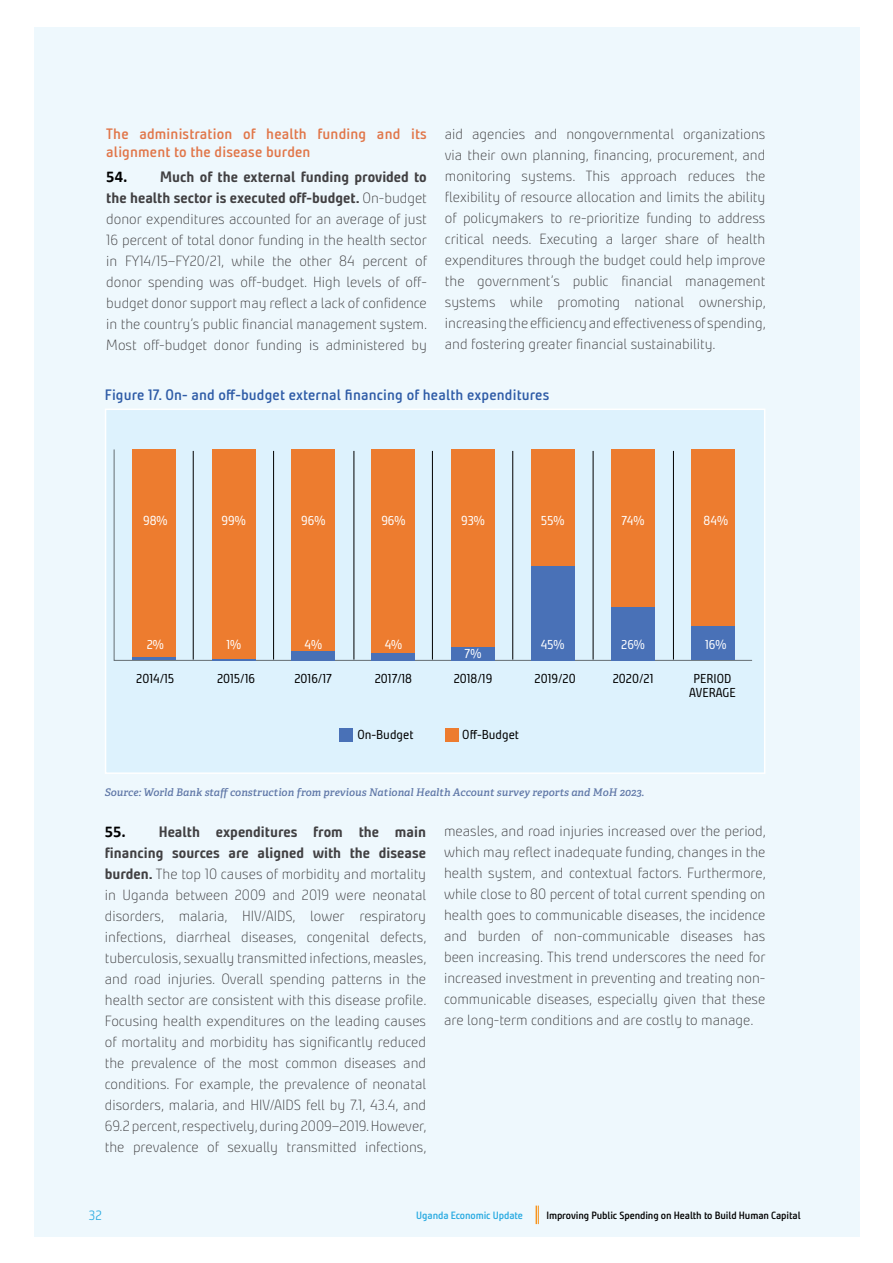
<style>
.page{position:relative;width:893px;height:1263px;background:#fff}
.page>*{position:absolute;margin:0;border:0;box-sizing:border-box;transform-origin:0 0}
.List_Paragraph{font:300 15px/21px "Bunday Clean";color:#414042;text-align:justify}
.Foot_Note{font:600 15px/18px "Bunday Clean";letter-spacing:.01em;color:#e17649}
.List_of_Tables{font:600 15px "Bunday Clean";letter-spacing:.01em;color:#2f5ca7}
.t1{font:300 13.5px "Bunday Clean";color:#28aae1}
.t2{font:12.9px/14px "Bunday Clean";color:#000;text-align:center}
.t3{font:12.9px "Bunday Clean";color:#fff}
.Foot_Note-2{font:italic 600 10.5px "Adelle CYR";letter-spacing:.01em;color:#5f77a7}
.t4{font:600 10.5px "Bunday Clean";letter-spacing:-.01em;color:#000}
.t5{font:600 10.5px "Bunday Clean";letter-spacing:-.01em;color:#28aae1}
.s1{font-family:"Calibri";font-weight:700;font-size:16.5px;color:#000}
.s2{font-weight:700}
</style>
<div class="page">
<div style="left:34px;top:27px;width:825px;height:1209px;background:#eef8fd"></div>
<svg style="left:536px;top:1205px;width:3px;height:19px"></svg>
<div style="left:106px;top:409px;width:659px;height:364px;background:#ddf2fd"></div>
<svg style="left:114px;top:449px;width:638px;height:212px"></svg>
<hr style="left:193px;top:451px;width:1px;height:209px;background:#000">
<hr style="left:273px;top:451px;width:1px;height:209px;background:#000">
<hr style="left:354px;top:451px;width:1px;height:209px;background:#000">
<hr style="left:432px;top:451px;width:1px;height:209px;background:#000">
<hr style="left:512px;top:451px;width:1px;height:209px;background:#000">
<hr style="left:593px;top:451px;width:1px;height:209px;background:#000">
<hr style="left:673px;top:451px;width:1px;height:209px;background:#000">
<hr style="left:132px;top:657px;width:44px;height:3px;background:#4971b7">
<hr style="left:212px;top:659px;width:43px;height:1px;background:#4971b7">
<div style="left:292px;top:651px;width:43px;height:9px;background:#4971b7"></div>
<div style="left:372px;top:653px;width:43px;height:7px;background:#4971b7"></div>
<div style="left:451px;top:647px;width:44px;height:13px;background:#4971b7"></div>
<div style="left:531px;top:566px;width:43px;height:94px;background:#4971b7"></div>
<div style="left:611px;top:607px;width:44px;height:53px;background:#4971b7"></div>
<div style="left:691px;top:626px;width:43px;height:34px;background:#4971b7"></div>
<div style="left:340px;top:728px;width:13px;height:14px;background:#4971b7"></div>
<div style="left:445px;top:728px;width:13px;height:14px;background:#ed7c2f"></div>
<div style="left:105px;top:408px;width:660px;height:366px;border:2px solid #fff"></div>
<p class="Foot_Note" style="left:106px;top:125px;width:322px">The administration of health funding and its alignment to the disease burden</p>
<p class="List_Paragraph" style="left:106px;top:166px;width:322px"><span class="s1">54.</span> <span class="s2">Much of the external funding provided to the health sector is executed off-budget.</span> On-budget donor expenditures accounted for an average of just 16 percent of total donor funding in the health sector in FY14/15–FY20/21, while the other 84 percent of donor spending was off-budget. High levels of off&shy;budget donor support may reflect a lack of confidence in the country’s public financial management system.<br>Most off-budget donor funding is administered by</p>
<p class="List_Paragraph" style="left:445px;top:123px;width:322px">aid agencies and nongovernmental organizations via their own planning, financing, procurement, and monitoring systems. This approach reduces the flexibility of resource allocation and limits the ability of policymakers to re-prioritize funding to address critical needs. Executing a larger share of health expenditures through the budget could help improve the government’s public financial management systems while promoting national ownership, increasing the efficiency and effectiveness of spending, and fostering greater financial sustainability.</p>
<p class="List_of_Tables" style="left:105px;top:385px;width:446px">Figure 17. On- and off-budget external financing of health expenditures</p>
<p class="t3" style="left:143px;top:512px;width:26px">98%</p>
<p class="t3" style="left:222px;top:512px;width:26px">99%</p>
<p class="t3" style="left:301px;top:512px;width:26px">96%</p>
<p class="t3" style="left:381px;top:512px;width:26px">96%</p>
<p class="t3" style="left:461px;top:512px;width:25px">93%</p>
<p class="t3" style="left:541px;top:512px;width:25px">55%</p>
<p class="t3" style="left:622px;top:512px;width:24px">74%</p>
<p class="t3" style="left:704px;top:512px;width:26px">84%</p>
<p class="t3" style="left:147px;top:636px;width:19px">2%</p>
<p class="t3" style="left:226px;top:636px;width:16px">1%</p>
<p class="t3" style="left:305px;top:636px;width:19px">4%</p>
<p class="t3" style="left:385px;top:636px;width:19px">4%</p>
<p class="t3" style="left:465px;top:645px;width:18px">7%</p>
<p class="t3" style="left:541px;top:636px;width:25px">45%</p>
<p class="t3" style="left:621px;top:636px;width:25px">26%</p>
<p class="t3" style="left:705px;top:636px;width:23px">16%</p>
<p class="t2" style="left:136px;top:672px;width:40px">2014/15</p>
<p class="t2" style="left:217px;top:672px;width:40px">2015/16</p>
<p class="t2" style="left:294px;top:672px;width:39px">2016/17</p>
<p class="t2" style="left:375px;top:672px;width:39px">2017/18</p>
<p class="t2" style="left:454px;top:672px;width:40px">2018/19</p>
<p class="t2" style="left:535px;top:672px;width:43px">2019/20</p>
<p class="t2" style="left:613px;top:672px;width:42px">2020/21</p>
<p class="t2" style="left:689px;top:672px;width:48px">PERIOD<br>AVERAGE</p>
<p class="t2" style="left:357px;top:727px;width:58px">On-Budget</p>
<p class="t2" style="left:462px;top:727px;width:58px">Off-Budget</p>
<p class="Foot_Note-2" style="left:105px;top:784px;width:541px">Source: World Bank staff construction from previous National Health Account survey reports and MoH 2023.</p>
<p class="List_Paragraph" style="left:105px;top:822px;width:323px"><span class="s1">55.</span> <span class="s2">Health expenditures from the main financing sources are aligned with the disease burden.</span> The top 10 causes of morbidity and mortality in Uganda between 2009 and 2019 were neonatal disorders, malaria, HIV/AIDS, lower respiratory infections, diarrheal diseases, congenital defects, tuberculosis, sexually transmitted infections, measles, and road injuries. Overall spending patterns in the health sector are consistent with this disease profile.<br>Focusing health expenditures on the leading causes of mortality and morbidity has significantly reduced the prevalence of the most common diseases and conditions. For example, the prevalence of neonatal disorders, malaria, and HIV/AIDS fell by 7.1, 43.4, and 69.2 percent, respectively, during 2009–2019. However, the prevalence of sexually transmitted infections,</p>
<p class="List_Paragraph" style="left:444px;top:821px;width:323px">measles, and road injuries increased over the period, which may reflect inadequate funding, changes in the health system, and contextual factors. Furthermore, while close to 80 percent of total current spending on health goes to communicable diseases, the incidence and burden of non-communicable diseases has been increasing. This trend underscores the need for increased investment in preventing and treating non&shy;communicable diseases, especially given that these are long-term conditions and are costly to manage.</p>
<p class="t1" style="left:89px;top:1207px;width:15px">32</p>
<p class="t5" style="left:416px;top:1208px;width:108px">Uganda Economic Update</p>
<p class="t4" style="left:546px;top:1208px;width:256px">Improving Public Spending on Health to Build Human Capital</p>
</div>
